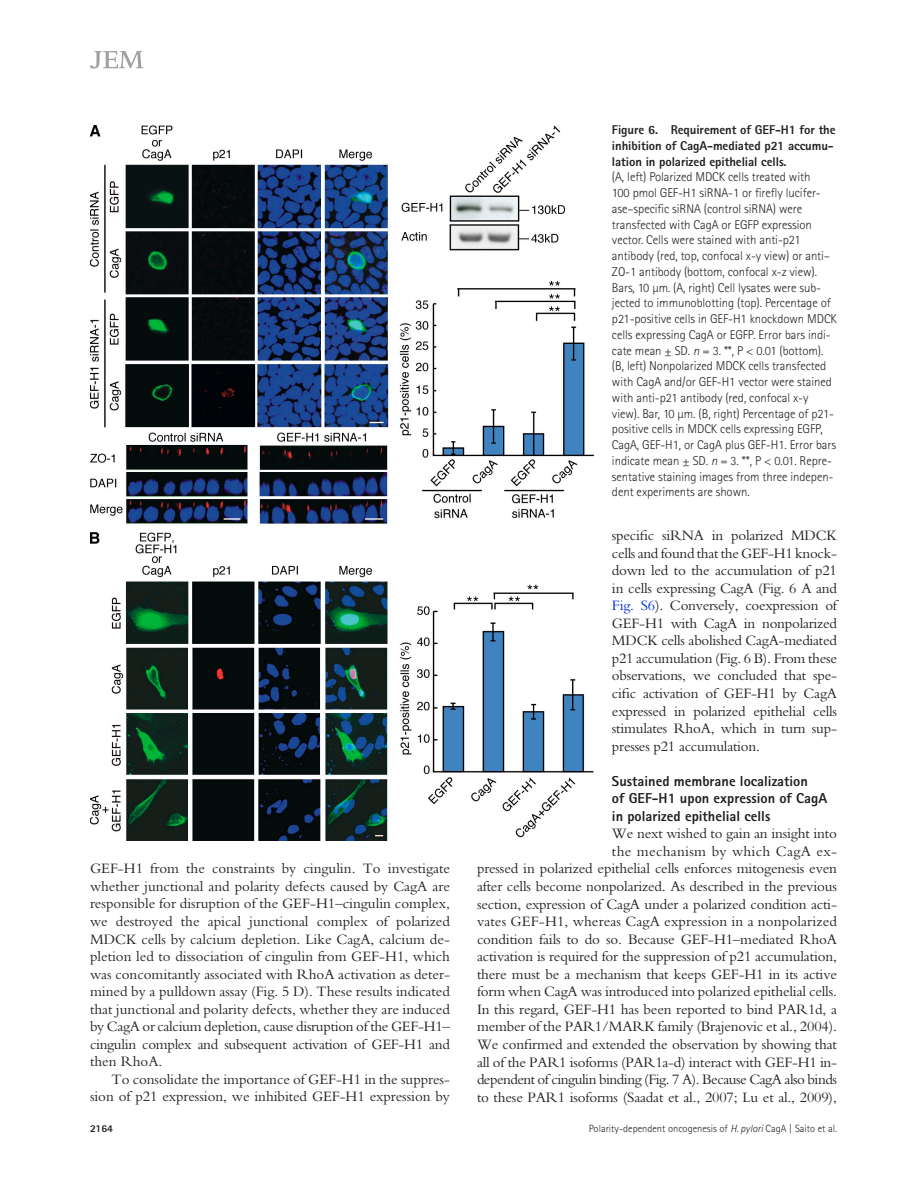
<style>
.page{position:relative;width:918px;height:1188px;background:#fff}
.page>*{position:absolute;margin:0;border:0;box-sizing:border-box;transform-origin:0 0}
.t1{font:15px/17.5px "Bembo Std";letter-spacing:-.01em;color:#231f20;text-align:justify}
.t2{font:800 14.4px/17.5px "Rotis Sans Serif Std";color:#231f20}
.t3{font:300 12.75px/15.8px "Rotis Sans Serif Std";letter-spacing:-.005em;color:#231f20}
.t4{font:800 12.75px/15.8px "Rotis Sans Serif Std";letter-spacing:-.005em;color:#231f20}
.t5{font:300 10.5px "Rotis Sans Serif Std";color:#231f20}
.t6{font:800 10.5px "Rotis Sans Serif Std";color:#231f20}
.s1{font-style:italic}
.s2{color:#0030d1}
</style>
<div class="page">
<svg style="left:90px;top:51px;width:53px;height:17px"></svg>
<img style="left:90px;top:125px;width:504px;height:716px">
<p class="t1" style="left:90px;top:860px;width:362px">GEF-H1 from the constraints by cingulin. To investigate whether junctional and polarity defects caused by CagA are responsible for disruption of the GEF-H1–cingulin complex, we destroyed the apical junctional complex of polarized MDCK cells by calcium depletion. Like CagA, calcium de&shy;pletion led to dissociation of cingulin from GEF-H1, which was concomitantly associated with RhoA activation as deter&shy;mined by a pulldown assay (Fig. 5 D). These results indicated that junctional and polarity defects, whether they are induced by CagA or calcium depletion, cause disruption of the GEF-H1– cingulin complex and subsequent activation of GEF-H1 and then RhoA.</p>
<p class="t1" style="left:90px;top:1070px;width:361px;text-align:right">To consolidate the importance of GEF-H1 in the suppres&shy;sion of p21 expression, we inhibited GEF-H1 expression by</p>
<p class="t4" style="left:612px;top:122px;width:225px">Figure 6. Requirement of GEF-H1 for the inhibition of CagA-mediated p21 accumu&shy;lation in polarized epithelial cells.</p>
<p class="t3" style="left:612px;top:169px;width:226px">(A, left) Polarized MDCK cells treated with<br>100 pmol GEF-H1 siRNA-1 or firefly lucifer&shy;ase–specific siRNA (control siRNA) were transfected with CagA or EGFP expression vector. Cells were stained with anti-p21 antibody (red, top, confocal x-y view) or anti– ZO-1 antibody (bottom, confocal x-z view).<br>Bars, 10 µm. (A, right) Cell lysates were sub&shy;jected to immunoblotting (top). Percentage of p21-positive cells in GEF-H1 knockdown MDCK cells expressing CagA or EGFP. Error bars indi&shy;cate mean ± SD. <span class="s1">n</span> = 3. **, P &lt; 0.01 (bottom). (B, left) Nonpolarized MDCK cells transfected with CagA and/or GEF-H1 vector were stained with anti-p21 antibody (red, confocal x-y view). Bar, 10 µm. (B, right) Percentage of p21- positive cells in MDCK cells expressing EGFP, CagA, GEF-H1, or CagA plus GEF-H1. Error bars indicate mean ± SD. <span class="s1">n</span> = 3. **, P &lt; 0.01. Repre&shy;sentative staining images from three indepen&shy;dent experiments are shown.</p>
<p class="t1" style="left:612px;top:526px;width:227px">specific siRNA in polarized MDCK cells and found that the GEF-H1 knock&shy;down led to the accumulation of p21 in cells expressing CagA (Fig. 6 A and <span class="s2">Fig. S6</span>). Conversely, coexpression of GEF-H1 with CagA in nonpolarized MDCK cells abolished CagA-mediated p21 accumulation (Fig. 6 B). From these observations, we concluded that spe&shy;cific activation of GEF-H1 by CagA expressed in polarized epithelial cells stimulates RhoA, which in turn sup&shy;presses p21 accumulation.</p>
<p class="t2" style="left:612px;top:772px;width:217px">Sustained membrane localization<br>of GEF-H1 upon expression of CagA in polarized epithelial cells</p>
<p class="t1" style="left:477px;top:825px;width:362px;text-align:right">We next wished to gain an insight into<br>the mechanism by which CagA ex-<br>pressed in polarized epithelial cells enforces mitogenesis even after cells become nonpolarized. As described in the previous section, expression of CagA under a polarized condition acti&shy;vates GEF-H1, whereas CagA expression in a nonpolarized condition fails to do so. Because GEF-H1–mediated RhoA activation is required for the suppression of p21 accumulation, there must be a mechanism that keeps GEF-H1 in its active form when CagA was introduced into polarized epithelial cells.<br>In this regard, GEF-H1 has been reported to bind PAR1d, a member of the PAR1/MARK family (Brajenovic et al., 2004).<br>We confirmed and extended the observation by showing that all of the PAR1 isoforms (PAR1a-d) interact with GEF-H1 in&shy;dependent of cingulin binding (Fig. 7 A). Because CagA also binds to these PAR1 isoforms (Saadat et al., 2007; Lu et al., 2009),</p>
<p class="t6" style="left:90px;top:1122px;width:24px">2164</p>
<p class="t5" style="left:589px;top:1123px;width:250px">Polarity-dependent oncogenesis of <span class="s1">H. pylori</span> CagA | Saito et al.</p>
</div>
